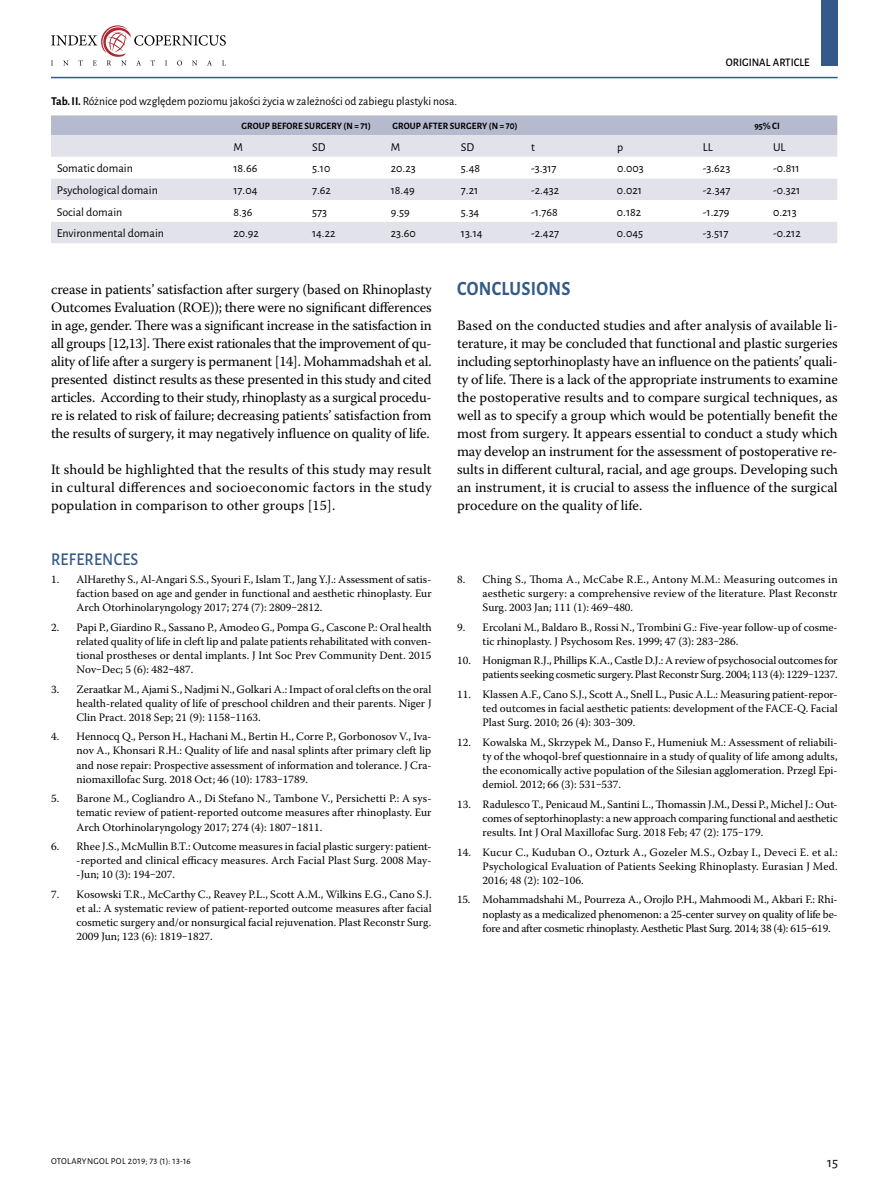
<style>
.page{position:relative;width:893px;height:1191px;background:#fff}
.page>*{position:absolute;margin:0;border:0;box-sizing:border-box;transform-origin:0 0}
.t1{font:700 20.25px "Alegreya Sans";letter-spacing:.015em;color:#335a88;scale:.9 1}
.t2{font:500 18px "Alegreya Sans";color:#335a88;scale:.9 1}
.t3{font:14.25px/18px "Warnock Pro";color:#000;text-align:justify}
.t4{font:14.25px "Alegreya Sans";color:#000}
.t5{font:12px "Alegreya Sans";color:#000}
.t6{font:500 11.55px "Alegreya Sans";color:#000;scale:.95 1}
.t7{font:11.25px/14.1px "Warnock Pro";color:#000;text-align:justify}
.t8{font:700 9.75px "Alegreya Sans";letter-spacing:.015em;color:#000;scale:.95 1}
.t9{font:9px "Alegreya Sans";letter-spacing:.035em;color:#000}
.s1{font-weight:700}
</style>
<div class="page">
<div style="left:821px;top:0;width:17px;height:66px;background:#335a88"></div>
<svg style="left:51px;top:25px;width:175px;height:41px"></svg>
<hr style="left:51px;top:77px;width:787px;height:1px;background:#335a88">
<div style="left:51px;top:115px;width:786px;height:20px;background:#b5bace"></div>
<div style="left:51px;top:135px;width:786px;height:108px;background:#e2e3ea"></div>
<svg style="left:51px;top:157px;width:786px;height:65px"></svg>
<p class="t6" style="left:726px;top:54px;width:90px">ORIGINAL ARTICLE</p>
<p class="t5" style="left:51px;top:93px;width:408px"><span class="s1">TAB. II.</span> Różnice pod względem poziomu jakości życia w zależności od zabiegu plastyki nosa.</p>
<p class="t8" style="left:241px;top:119px;width:138px">GROUP BEFORE SURGERY (N = 71)</p>
<p class="t8" style="left:392px;top:119px;width:133px">GROUP AFTER SURGERY (N = 70)</p>
<p class="t8" style="left:754px;top:119px;width:28px">95% CI</p>
<p class="t5" style="left:233px;top:139px;width:11px">M</p>
<p class="t5" style="left:312px;top:139px;width:15px">SD</p>
<p class="t5" style="left:391px;top:139px;width:11px">M</p>
<p class="t5" style="left:461px;top:139px;width:15px">SD</p>
<p class="t5" style="left:531px;top:139px;width:5px">t</p>
<p class="t5" style="left:617px;top:139px;width:8px">p</p>
<p class="t5" style="left:703px;top:139px;width:11px">LL</p>
<p class="t5" style="left:773px;top:139px;width:14px">UL</p>
<p class="t5" style="left:57px;top:160px;width:77px">Somatic domain</p>
<p class="t5" style="left:233px;top:160px;width:25px">18.66</p>
<p class="t5" style="left:312px;top:160px;width:20px">5.10</p>
<p class="t5" style="left:391px;top:160px;width:26px">20.23</p>
<p class="t5" style="left:461px;top:160px;width:21px">5.48</p>
<p class="t5" style="left:531px;top:160px;width:27px">-3.317</p>
<p class="t5" style="left:617px;top:160px;width:28px">0.003</p>
<p class="t5" style="left:703px;top:160px;width:29px">-3.623</p>
<p class="t5" style="left:773px;top:160px;width:28px">-0.811</p>
<p class="t5" style="left:57px;top:182px;width:102px">Psychological domain</p>
<p class="t5" style="left:233px;top:182px;width:25px">17.04</p>
<p class="t5" style="left:312px;top:182px;width:20px">7.62</p>
<p class="t5" style="left:391px;top:182px;width:25px">18.49</p>
<p class="t5" style="left:461px;top:182px;width:19px">7.21</p>
<p class="t5" style="left:531px;top:182px;width:30px">-2.432</p>
<p class="t5" style="left:617px;top:182px;width:27px">0.021</p>
<p class="t5" style="left:703px;top:182px;width:29px">-2.347</p>
<p class="t5" style="left:773px;top:182px;width:29px">-0.321</p>
<p class="t5" style="left:57px;top:204px;width:67px">Social domain</p>
<p class="t5" style="left:233px;top:204px;width:21px">8.36</p>
<p class="t5" style="left:312px;top:204px;width:16px">573</p>
<p class="t5" style="left:391px;top:204px;width:21px">9.59</p>
<p class="t5" style="left:461px;top:204px;width:20px">5.34</p>
<p class="t5" style="left:531px;top:204px;width:28px">-1.768</p>
<p class="t5" style="left:617px;top:204px;width:26px">0.182</p>
<p class="t5" style="left:703px;top:204px;width:28px">-1.279</p>
<p class="t5" style="left:773px;top:204px;width:25px">0.213</p>
<p class="t5" style="left:57px;top:225px;width:109px">Environmental domain</p>
<p class="t5" style="left:233px;top:225px;width:27px">20.92</p>
<p class="t5" style="left:312px;top:225px;width:25px">14.22</p>
<p class="t5" style="left:391px;top:225px;width:27px">23.60</p>
<p class="t5" style="left:461px;top:225px;width:23px">13.14</p>
<p class="t5" style="left:531px;top:225px;width:30px">-2.427</p>
<p class="t5" style="left:617px;top:225px;width:28px">0.045</p>
<p class="t5" style="left:703px;top:225px;width:27px">-3.517</p>
<p class="t5" style="left:773px;top:225px;width:29px">-0.212</p>
<p class="t3" style="left:51px;top:280px;width:382px">crease in patients’ satisfaction after surgery (based on Rhinoplasty Outcomes Evaluation (ROE)); there were no significant differences in age, gender. There was a significant increase in the satisfaction in all groups [12,13]. There exist rationales that the improvement of qu&shy;ality of life after a surgery is permanent [14]. Mohammadshah et al. presented distinct results as these presented in this study and cited articles. According to their study, rhinoplasty as a surgical procedu&shy;re is related to risk of failure; decreasing patients’ satisfaction from the results of surgery, it may negatively influence on quality of life.</p>
<p class="t3" style="left:51px;top:460px;width:382px">It should be highlighted that the results of this study may result in cultural differences and socioeconomic factors in the study population in comparison to other groups [15].</p>
<h2 class="t2" style="left:51px;top:546px;width:21px">REFERE</h2>
<h2 class="t2" style="left:102px;top:546px;width:23px">NCES</h2>
<p class="t7" style="left:77px;top:572px;width:357px;text-indent:-26px">1. AlHarethy S., Al-Angari S.S., Syouri F., Islam T., Jang Y.J.: Assessment of satis&shy;faction based on age and gender in functional and aesthetic rhinoplasty. Eur Arch Otorhinolaryngology 2017; 274 (7): 2809‒2812.</p>
<p class="t7" style="left:77px;top:619px;width:357px;text-indent:-26px">2. Papi P., Giardino R., Sassano P., Amodeo G., Pompa G., Cascone P.: Oral health related quality of life in cleft lip and palate patients rehabilitated with conven&shy;tional prostheses or dental implants. J Int Soc Prev Community Dent. 2015<br>Nov‒Dec; 5 (6): 482‒487.</p>
<p class="t7" style="left:77px;top:681px;width:356px;text-indent:-26px">3. Zeraatkar M., Ajami S., Nadjmi N., Golkari A.: Impact of oral clefts on the oral health-related quality of life of preschool children and their parents. Niger J Clin Pract. 2018 Sep; 21 (9): 1158‒1163.</p>
<p class="t7" style="left:77px;top:729px;width:357px;text-indent:-26px">4. Hennocq Q., Person H., Hachani M., Bertin H., Corre P., Gorbonosov V., Iva&shy;nov A., Khonsari R.H.: Quality of life and nasal splints after primary cleft lip and nose repair: Prospective assessment of information and tolerance. J Cra&shy;niomaxillofac Surg. 2018 Oct; 46 (10): 1783‒1789.</p>
<p class="t7" style="left:77px;top:791px;width:357px;text-indent:-26px">5. Barone M., Cogliandro A., Di Stefano N., Tambone V., Persichetti P.: A sys&shy;tematic review of patient-reported outcome measures after rhinoplasty. Eur Arch Otorhinolaryngology 2017; 274 (4): 1807‒1811.</p>
<p class="t7" style="left:77px;top:839px;width:357px;text-indent:-26px">6. Rhee J.S., McMullin B.T.: Outcome measures in facial plastic surgery: patient--reported and clinical efficacy measures. Arch Facial Plast Surg. 2008 May--Jun; 10 (3): 194‒207.</p>
<p class="t7" style="left:77px;top:887px;width:357px;text-indent:-26px">7. Kosowski T.R., McCarthy C., Reavey P.L., Scott A.M., Wilkins E.G., Cano S.J. et al.: A systematic review of patient-reported outcome measures after facial cosmetic surgery and/or nonsurgical facial rejuvenation. Plast Reconstr Surg.<br>2009 Jun; 123 (6): 1819‒1827.</p>
<h1 class="t1" style="left:457px;top:274px;width:127px">CONCLUSIONS</h1>
<p class="t3" style="left:457px;top:316px;width:382px">Based on the conducted studies and after analysis of available li&shy;terature, it may be concluded that functional and plastic surgeries including septorhinoplasty have an influence on the patients’ quali&shy;ty of life. There is a lack of the appropriate instruments to examine the postoperative results and to compare surgical techniques, as well as to specify a group which would be potentially benefit the most from surgery. It appears essential to conduct a study which may develop an instrument for the assessment of postoperative re&shy;sults in different cultural, racial, and age groups. Developing such an instrument, it is crucial to assess the influence of the surgical procedure on the quality of life.</p>
<p class="t7" style="left:483px;top:572px;width:356px;text-indent:-26px">8. Ching S., Thoma A., McCabe R.E., Antony M.M.: Measuring outcomes in aesthetic surgery: a comprehensive review of the literature. Plast Reconstr Surg. 2003 Jan; 111 (1): 469‒480.</p>
<p class="t7" style="left:483px;top:619px;width:357px;text-indent:-26px">9. Ercolani M., Baldaro B., Rossi N., Trombini G.: Five-year follow-up of cosme&shy;tic rhinoplasty. J Psychosom Res. 1999; 47 (3): 283‒286.</p>
<p class="t7" style="left:457px;top:653px;width:382px;text-align:right">10. Honigman R.J., Phillips K.A., Castle D.J.: A review of psychosocial outcomes for patients seeking cosmetic surgery. Plast Reconstr Surg. 2004; 113 (4): 1229‒1237.</p>
<p class="t7" style="left:483px;top:687px;width:357px;text-indent:-26px">11. Klassen A.F., Cano S.J., Scott A., Snell L., Pusic A.L.: Measuring patient-repor&shy;ted outcomes in facial aesthetic patients: development of the FACE-Q. Facial Plast Surg. 2010; 26 (4): 303‒309.</p>
<p class="t7" style="left:483px;top:735px;width:357px;text-indent:-26px">12. Kowalska M., Skrzypek M., Danso F., Humeniuk M.: Assessment of reliabili&shy;ty of the whoqol-bref questionnaire in a study of quality of life among adults, the economically active population of the Silesian agglomeration. Przegl Epi&shy;demiol. 2012; 66 (3): 531‒537.</p>
<p class="t7" style="left:483px;top:797px;width:357px;text-indent:-26px">13. Radulesco T., Penicaud M., Santini L., Thomassin J.M., Dessi P., Michel J.: Out&shy;comes of septorhinoplasty: a new approach comparing functional and aesthetic results. Int J Oral Maxillofac Surg. 2018 Feb; 47 (2): 175‒179.</p>
<p class="t7" style="left:483px;top:844px;width:357px;text-indent:-26px">14. Kucur C., Kuduban O., Ozturk A., Gozeler M.S., Ozbay I., Deveci E. et al.:<br>Psychological Evaluation of Patients Seeking Rhinoplasty. Eurasian J Med.<br>2016; 48 (2): 102‒106.</p>
<p class="t7" style="left:483px;top:892px;width:357px;text-indent:-26px">15. Mohammadshahi M., Pourreza A., Orojlo P.H., Mahmoodi M., Akbari F.: Rhi&shy;noplasty as a medicalized phenomenon: a 25-center survey on quality of life be&shy;fore and after cosmetic rhinoplasty. Aesthetic Plast Surg. 2014; 38 (4): 615‒619.</p>
<p class="t9" style="left:51px;top:1155px;width:141px">Otolaryngol Pol 2019; 73 (1): 13-16</p>
<p class="t4" style="left:827px;top:1152px;width:12px">15</p>
</div>
